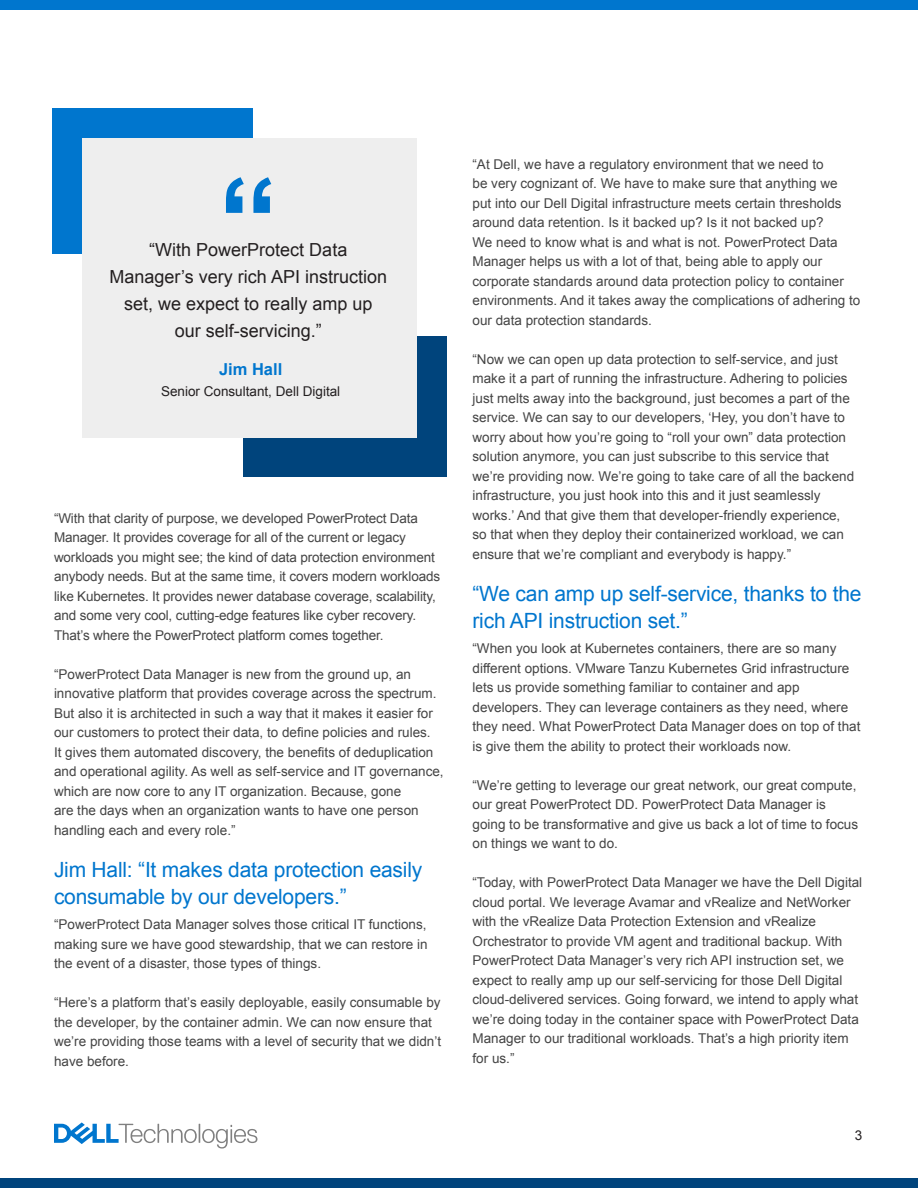
<style>
.page{position:relative;width:918px;height:1188px;background:#fff}
.page>*{position:absolute;margin:0;border:0;box-sizing:border-box;transform-origin:0 0}
.t1{font:700 120px "Arial";color:#0076ce}
.paragraph_header{font:21px/27px "Arial";letter-spacing:-.01em;color:#0076ce}
.t2{font:18px/27px "Arial";color:#231f20;text-align:center}
.t3{font:700 16.5px "Arial";color:#0076ce}
.body{font:13.5px/19.5px "Arial";color:#444}
.t4{font:13.5px "Arial";color:#231f20}
</style>
<div class="page">
<div style="left:0;top:0;width:918px;height:10px;background:#0076ce"></div>
<div style="left:52px;top:108px;width:201px;height:145px;background:#0076ce"></div>
<div style="left:243px;top:336px;width:204px;height:141px;background:#00447c"></div>
<div style="left:82px;top:138px;width:335px;height:300px;background:#eee"></div>
<div style="left:0;top:1178px;width:918px;height:10px;background:#00447c"></div>
<svg style="left:54px;top:1122px;width:203px;height:27px"></svg>
<p class="t1" style="left:218px;top:142px;width:61px">“</p>
<p class="t2" style="left:110px;top:237px;width:279px">“With PowerProtect Data<br>Manager’s very rich API instruction set, we expect to really amp up our self-servicing.”</p>
<p class="t3" style="left:219px;top:358px;width:65px">Jim Hall</p>
<p class="t4" style="left:161px;top:382px;width:181px">Senior Consultant, Dell Digital</p>
<p class="body" style="left:54px;top:509px;width:388px">“With that clarity of purpose, we developed PowerProtect Data Manager. It provides coverage for all of the current or legacy workloads you might see; the kind of data protection environment anybody needs. But at the same time, it covers modern workloads like Kubernetes. It provides newer database coverage, scalability, and some very cool, cutting-edge features like cyber recovery.<br>That’s where the PowerProtect platform comes together.</p>
<p class="body" style="left:54px;top:665px;width:391px">“PowerProtect Data Manager is new from the ground up, an innovative platform that provides coverage across the spectrum.<br>But also it is architected in such a way that it makes it easier for our customers to protect their data, to define policies and rules.<br>It gives them automated discovery, the benefits of deduplication and operational agility. As well as self-service and IT governance, which are now core to any IT organization. Because, gone<br>are the days when an organization wants to have one person handling each and every role.”</p>
<p class="paragraph_header" style="left:54px;top:856px;width:370px">Jim Hall: “It makes data protection easily consumable by our developers.”</p>
<p class="body" style="left:54px;top:915px;width:375px;text-align:justify">“PowerProtect Data Manager solves those critical IT functions, making sure we have good stewardship, that we can restore in the event of a disaster, those types of things.</p>
<p class="body" style="left:54px;top:993px;width:389px">“Here’s a platform that’s easily deployable, easily consumable by the developer, by the container admin. We can now ensure that we’re providing those teams with a level of security that we didn’t have before.</p>
<p class="body" style="left:472px;top:154px;width:389px">“At Dell, we have a regulatory environment that we need to<br>be very cognizant of. We have to make sure that anything we<br>put into our Dell Digital infrastructure meets certain thresholds around data retention. Is it backed up? Is it not backed up?<br>We need to know what is and what is not. PowerProtect Data Manager helps us with a lot of that, being able to apply our corporate standards around data protection policy to container environments. And it takes away the complications of adhering to our data protection standards.</p>
<p class="body" style="left:472px;top:349px;width:383px">“Now we can open up data protection to self-service, and just make it a part of running the infrastructure. Adhering to policies just melts away into the background, just becomes a part of the service. We can say to our developers, ‘Hey, you don’t have to worry about how you’re going to “roll your own” data protection solution anymore, you can just subscribe to this service that we’re providing now. We’re going to take care of all the backend infrastructure, you just hook into this and it just seamlessly works.’ And that give them that developer-friendly experience, so that when they deploy their containerized workload, we can ensure that we’re compliant and everybody is happy.”</p>
<p class="paragraph_header" style="left:472px;top:580px;width:390px">“We can amp up self-service, thanks to the rich API instruction set.”</p>
<p class="body" style="left:472px;top:639px;width:389px">“When you look at Kubernetes containers, there are so many different options. VMware Tanzu Kubernetes Grid infrastructure lets us provide something familiar to container and app developers. They can leverage containers as they need, where they need. What PowerProtect Data Manager does on top of that is give them the ability to protect their workloads now.</p>
<p class="body" style="left:472px;top:775px;width:387px">“We’re getting to leverage our great network, our great compute, our great PowerProtect DD. PowerProtect Data Manager is going to be transformative and give us back a lot of time to focus on things we want to do.</p>
<p class="body" style="left:472px;top:873px;width:391px">“Today, with PowerProtect Data Manager we have the Dell Digital cloud portal. We leverage Avamar and vRealize and NetWorker with the vRealize Data Protection Extension and vRealize Orchestrator to provide VM agent and traditional backup. With PowerProtect Data Manager’s very rich API instruction set, we expect to really amp up our self-servicing for those Dell Digital cloud-delivered services. Going forward, we intend to apply what we’re doing today in the container space with PowerProtect Data Manager to our traditional workloads. That’s a high priority item for us.”</p>
<p class="t4" style="left:855px;top:1127px;width:9px">3</p>
</div>
